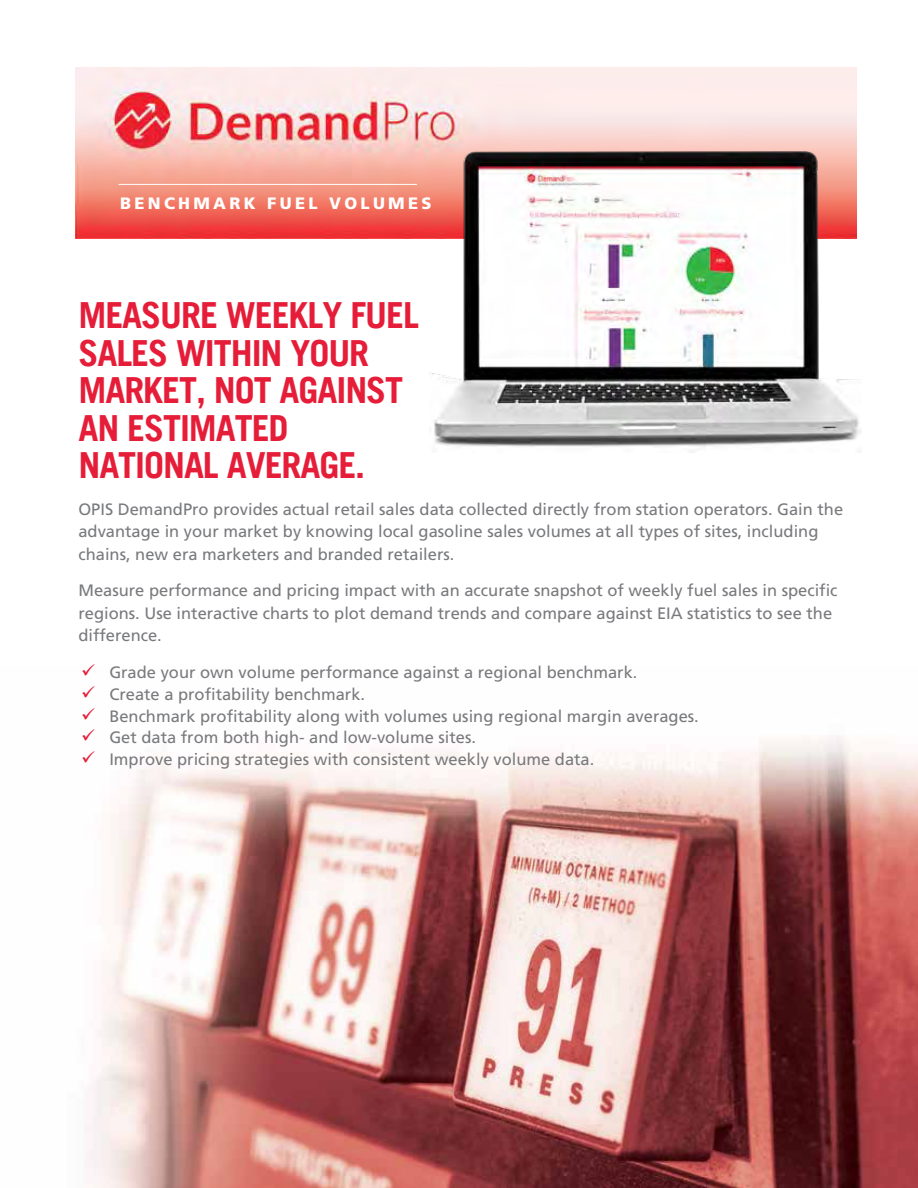
<style>
.page{position:relative;width:918px;height:1188px;background:#fff}
.page>*{position:absolute;margin:0;border:0;box-sizing:border-box;transform-origin:0 0}
.t1{font:700 36px/37.5px "Trade Gothic LT";letter-spacing:-.03em;color:#e61d38}
.t2{font:16.5px/22.5px "Frutiger LT Std";color:#797a7d}
.t3{font:900 16.5px "Frutiger LT Std";letter-spacing:.2em;color:#fff}
.s1{color:#e61d38}
</style>
<div class="page">
<img style="left:76px;top:68px;width:780px;height:171px">
<img style="left:85px;top:736px;width:833px;height:452px">
<hr style="left:118px;top:184px;width:299px;height:1px;background:#fff">
<img style="left:430px;top:150px;width:431px;height:302px">
<div style="left:625px;top:296px;width:9px;height:5px;background:#fff"></div>
<p class="t3" style="left:120px;top:193px;width:313px">BENCHMARK FUEL VOLUMES</p>
<h1 class="t1" style="left:78px;top:296px;width:342px">MEASURE WEEKLY FUEL<br>SALES WITHIN YOUR<br>MARKET, NOT AGAINST<br>AN ESTIMATED<br>NATIONAL AVERAGE.</h1>
<p class="t2" style="left:78px;top:498px;width:766px">OPIS DemandPro provides actual retail sales data collected directly from station operators. Gain the advantage in your market by knowing local gasoline sales volumes at all types of sites, including chains, new era marketers and branded retailers.</p>
<p class="t2" style="left:78px;top:579px;width:761px">Measure performance and pricing impact with an accurate snapshot of weekly fuel sales in specific regions. Use interactive charts to plot demand trends and compare against EIA statistics to see the difference.</p>
<p class="t2" style="left:81px;top:661px;width:558px"><span class="s1">✓</span> Grade your own volume performance against a regional benchmark.</p>
<p class="t2" style="left:81px;top:683px;width:286px"><span class="s1">✓</span> Create a profitability benchmark.</p>
<p class="t2" style="left:81px;top:705px;width:619px"><span class="s1">✓</span> Benchmark profitability along with volumes using regional margin averages.</p>
<p class="t2" style="left:81px;top:726px;width:396px"><span class="s1">✓</span> Get data from both high- and low-volume sites.</p>
<p class="t2" style="left:81px;top:748px;width:515px"><span class="s1">✓</span> Improve pricing strategies with consistent weekly volume data.</p>
</div>
